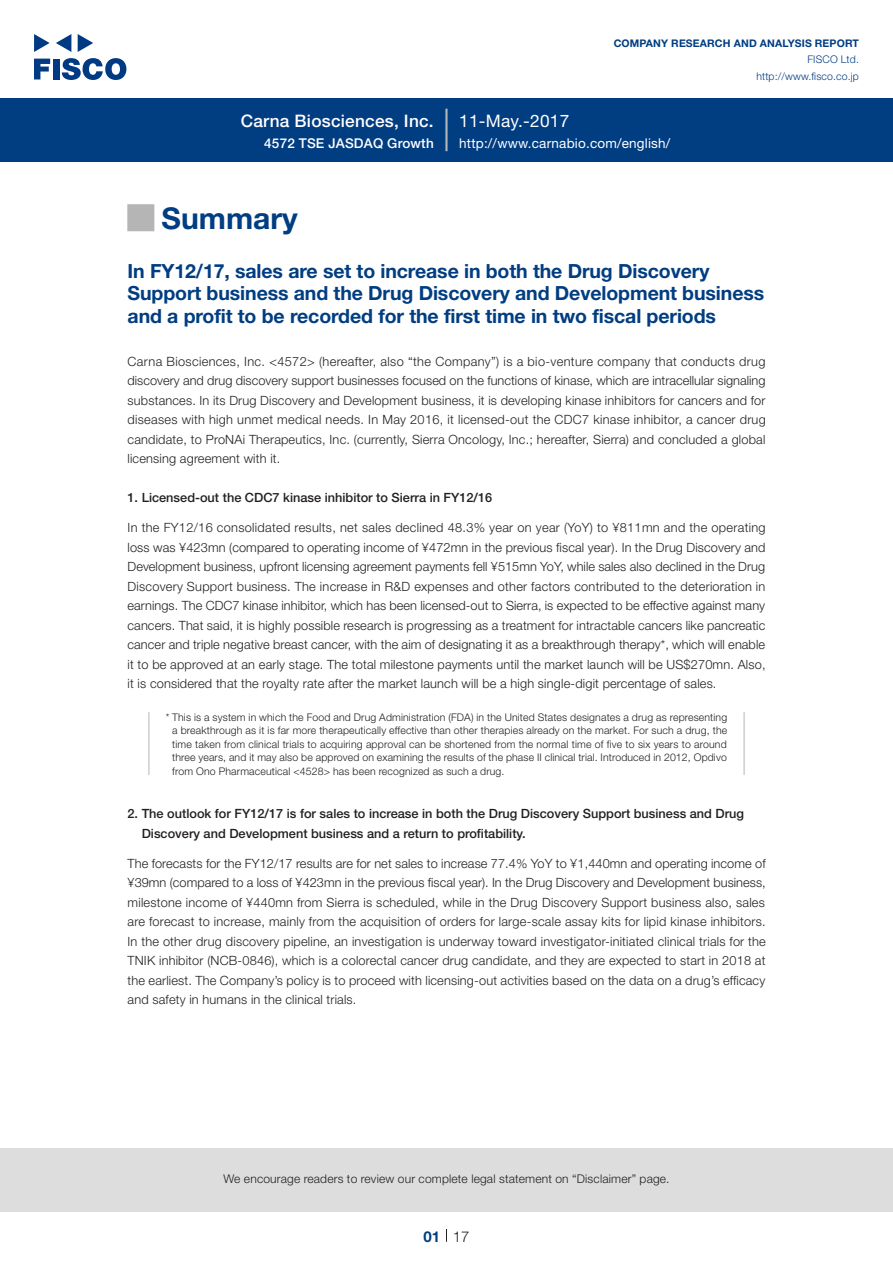
<style>
.page{position:relative;width:893px;height:1263px;background:#fff}
.page>*{position:absolute;margin:0;border:0;box-sizing:border-box;transform-origin:0 0}
.t1{font:700 30px "Helvetica Neue LT Std";color:#003d81}
.t2{font:700 27px "Koz Go Pro";color:#b5b5b6}
.中タイトル_e{font:700 19.5px/22.5px "Helvetica Neue LT Std";letter-spacing:-.005em;color:#003d81}
.t3{font:500 17.25px "Helvetica Neue LT Std";letter-spacing:.015em;color:#fff}
.t4{font:17.25px "Helvetica Neue LT Std";letter-spacing:.015em;color:#fff}
.t5{font:300 15px "Helvetica Neue LT Std";color:#231f20}
.t6{font:700 15px "Helvetica Neue LT Std";color:#003d81}
.t7{font:13.5px "Helvetica Neue LT Std";letter-spacing:.015em;color:#fff}
.t8{font:500 13.5px "Helvetica Neue LT Std";letter-spacing:.015em;color:#fff}
.本文_e{font:300 12.75px/19.5px "Helvetica Neue LT Std";letter-spacing:.015em;color:#231f20;text-align:justify}
.小タイトル_e{font:500 12.75px/19.5px "Helvetica Neue LT Std";color:#231f20}
.t9{font:300 12px "Helvetica Neue LT Std";letter-spacing:.015em;color:#231f20}
.t10{font:300 10.5px/13.5px "Helvetica Neue LT Std";letter-spacing:.015em;color:#231f20;text-align:justify}
.t11{font:700 10.5px "Helvetica Neue LT Std";letter-spacing:.015em;color:#003d81}
.t12{font:300 10.5px/16.5px "Helvetica Neue LT Std";letter-spacing:.015em;color:#003d81;text-align:right}
</style>
<div class="page">
<div style="left:0;top:1148px;width:893px;height:64px;background:#ddd"></div>
<svg style="left:34px;top:59px;width:16px;height:20px"></svg>
<div style="left:53px;top:59px;width:6px;height:20px;background:#003a83"></div>
<svg style="left:62px;top:58px;width:64px;height:22px"></svg>
<svg style="left:34px;top:34px;width:16px;height:18px"></svg>
<svg style="left:78px;top:34px;width:15px;height:18px"></svg>
<svg style="left:56px;top:34px;width:15px;height:18px"></svg>
<div style="left:0;top:98px;width:893px;height:64px;background:#003d81"></div>
<hr style="left:445px;top:109px;width:3px;height:42px;background:#b5b5b6">
<svg style="left:446px;top:1229px;width:1px;height:13px"></svg>
<hr style="left:148px;top:712px;width:2px;height:63px;background:#d3d3d3">
<hr style="left:743px;top:712px;width:2px;height:63px;background:#d3d3d3">
<h3 class="t3" style="left:241px;top:110px;width:195px">Carna Biosciences, Inc.</h3>
<p class="t8" style="left:264px;top:135px;width:171px">4572 TSE JASDAQ Growth</p>
<h3 class="t4" style="left:459px;top:110px;width:112px">11-May.-2017</h3>
<p class="t11" style="left:614px;top:37px;width:247px">COMPANY RESEARCH AND ANALYSIS REPORT</p>
<p class="t12" style="left:756px;top:51px;width:104px">FISCO Ltd. http://www.fisco.co j p.</p>
<p class="t7" style="left:459px;top:135px;width:213px">http://www.carnabio.com/english/</p>
<p class="t2" style="left:128px;top:200px;width:28px">█</p>
<p class="中タイトル_e" style="left:128px;top:259px;width:638px">In FY12/17, sales are set to increase in both the Drug Discovery<br>Support business and the Drug Discovery and Development business and a profit to be recorded for the first time in two fiscal periods</p>
<p class="本文_e" style="left:128px;top:351px;width:640px">Carna Biosciences, Inc. &lt;4572&gt; (hereafter, also “the Company”) is a bio-venture company that conducts drug discovery and drug discovery support businesses focused on the functions of kinase, which are intracellular signaling substances In. its Drug Discovery and Development business isit, developing kinase inhibitors for cancers and for diseases with high unmet medical needs In. May 2016, it licensed-out the CDC7 kinase inhibitor a, cancer drug candidate, to ProNAi Therapeutics, Inc (. currently, Sierra Oncology, Inc ; . hereafter, Sierra) and concluded a global licensing agreement with .i t</p>
<p class="小タイトル_e" style="left:128px;top:488px;width:366px">1. Licensed-out the CDC7 kinase inhibitor to Sierra in FY12/16</p>
<p class="本文_e" style="left:128px;top:518px;width:640px">In the FY12/16 consolidated results, net sales declined 48.3% year on year (YoY) to ¥811mn and the operating loss was ¥423mn (compared to operating income of ¥472mn in the previous fiscal year I n.) the Drug Discovery and Development business, upfront licensing agreement payments fell ¥515mn YoY, while sales also declined in the Drug Discovery Support business. The increase in R&amp;D expenses and other factors contributed to the deterioration in earnings. The CDC7 kinase inhibitor, which has been licensed-out to Sierra is, expected to be effective against many cancers. That said isit, highly possible research is progressing as a treatment for intractable cancers like pancreatic cancer and triple negative breast cancer, with the aim of designating it as a breakthrough therapy ,* which will enable<br>toit be approved at an early stage. The total milestone payments until the market launch will be US$270mn. Also,<br>isit considered that the royalty rate after the market launch will be a high single-digit percentage of sales.</p>
<p class="t10" style="left:172px;top:710px;width:556px;text-indent:-6px">* This is a system in which the Food and Drug Administration (FDA) in the United States designates a drug as representing a breakthrough as isit far more therapeutically effective than other therapies already on the market. For such a drug, the time taken from clinical trials to acquiring approval can be shortened from the normal time of five to six years to around three years, and it may also be approved on examining the results of the phase II clinical trial. Introduced in 2012, Opdivo from Ono Pharmaceutical &lt;4528&gt; has been recognized as such a drug.</p>
<p class="小タイトル_e" style="left:142px;top:804px;width:604px;text-indent:-14px">2. The outlook for FY12/17 is for sales to increase in both the Drug Discovery Support business and Drug<br>Discovery and Development business and a return to profitability.</p>
<p class="本文_e" style="left:128px;top:853px;width:640px">The forecasts for the FY12/17 results are for net sales to increase 77.4% YoY to ¥1,440mn and operating income of ¥39mn (compared to a loss of ¥423mn in the previous fiscal year I n.) the Drug Discovery and Development business, milestone income of ¥440mn from Sierra is scheduled, while in the Drug Discovery Support business also, sales are forecast to increase, mainly from the acquisition of orders for large-scale assay kits for lipid kinase inhibitors.<br>In the other drug discovery pipeline, an investigation is underway toward investigator-initiated clinical trials for the TNIK inhibitor (NCB-0846 ,) which is a colorectal cancer drug candidate, and they are expected to start in 2018 at the earliest. The Company s’ policy is to proceed with licensing-out activities based on the data on a drug s’ efficacy and safety in humans in the clinical trials.</p>
<p class="t1" style="left:162px;top:200px;width:138px">Summary</p>
<p class="t9" style="left:223px;top:1171px;width:448px">We encourage readers to review our complete legal statement on “Disclaimer” page.</p>
<p class="t6" style="left:423px;top:1227px;width:18px">01</p>
<p class="t5" style="left:453px;top:1227px;width:18px">17</p>
</div>
